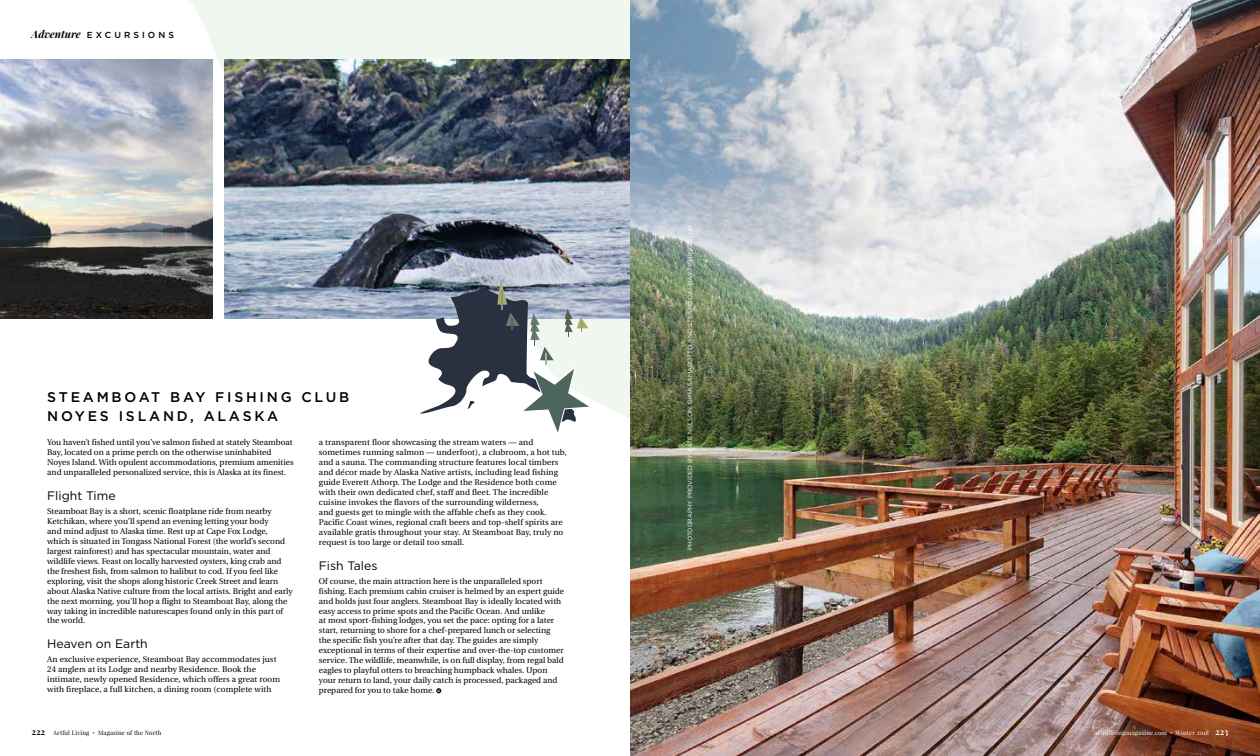
<style>
.page{position:relative;width:1260px;height:756px;background:#fff}
.page>*{position:absolute;margin:0;border:0;box-sizing:border-box;transform-origin:0 0}
.t1{font:500 14px/19.2px "Gotham";letter-spacing:.2em;color:#000}
.t2{font:12.25px "Gotham";color:#000}
.t3{font:500 8.75px "Gotham";letter-spacing:.35em;color:#000}
.t4{font:8.31px/10px "Utopia";color:#000}
.t5{font:6.12px "Gotham";color:#fff}
.t6{font:6.12px "Playfair Display";letter-spacing:.02em;color:#fff}
.t7{font:6.12px "Playfair Display";letter-spacing:.02em;color:#000}
.s1{font-family:"Playfair Display";font-weight:700;font-style:italic;font-size:10.5px}
.s2{font-weight:700;font-size:8.75px}
.s3{font-size:4.38px}
</style>
<div class="page">
<svg style="left:188px;top:0;width:442px;height:418px;fill:#eff7f0"></svg>
<img style="left:630px;top:0;width:630px;height:756px">
<svg style="left:436px;top:688px;width:5px;height:5px"></svg>
<img style="left:225px;top:59px;width:405px;height:260px">
<img style="left:0;top:59px;width:212px;height:260px">
<svg style="left:420px;top:278px;width:172px;height:155px"></svg>
<p class="t3" style="left:32px;top:30px;width:144px"><span class="s1">Adventure</span> EXCURSIONS</p>
<h1 class="t1" style="left:47px;top:387px;width:304px">STEAMBOAT BAY FISHING CLUB<br>NOYES ISLAND, ALASKA</h1>
<p class="t4" style="left:47px;top:438px;width:248px">You haven’t fished until you’ve salmon fished at stately Steamboat Bay, located on a prime perch on the otherwise uninhabited Noyes Island. With opulent accommodations, premium amenities and unparalleled personalized service, this is Alaska at its finest.</p>
<h2 class="t2" style="left:47px;top:489px;width:70px">Flight Time</h2>
<p class="t4" style="left:47px;top:506px;width:247px">Steamboat Bay is a short, scenic floatplane ride from nearby Ketchikan, where you’ll spend an evening letting your body<br>and mind adjust to Alaska time. Rest up at Cape Fox Lodge, which is situated in Tongass National Forest (the world’s second largest rainforest) and has spectacular mountain, water and wildlife views. Feast on locally harvested oysters, king crab and the freshest fish, from salmon to halibut to cod. If you feel like exploring, visit the shops along historic Creek Street and learn about Alaska Native culture from the local artists. Bright and early the next morning, you’ll hop a flight to Steamboat Bay, along the way taking in incredible naturescapes found only in this part of the world.</p>
<h2 class="t2" style="left:47px;top:637px;width:102px">Heaven on Earth</h2>
<p class="t4" style="left:47px;top:654px;width:234px">An exclusive experience, Steamboat Bay accommodates just 24 anglers at its Lodge and nearby Residence. Book the intimate, newly opened Residence, which offers a great room with fireplace, a full kitchen, a dining room (complete with</p>
<p class="t7" style="left:31px;top:729px;width:131px"><span class="s2">222</span> Artful Living <span class="s3">•</span> Magazine of the North</p>
<p class="t4" style="left:319px;top:438px;width:249px">a transparent floor showcasing the stream waters — and sometimes running salmon — underfoot), a clubroom, a hot tub, and a sauna. The commanding structure features local timbers and décor made by Alaska Native artists, including lead fishing guide Everett Athorp. The Lodge and the Residence both come with their own dedicated chef, staff and fleet. The incredible cuisine invokes the flavors of the surrounding wilderness,<br>and guests get to mingle with the affable chefs as they cook.<br>Pacific Coast wines, regional craft beers and top-shelf spirits are available gratis throughout your stay. At Steamboat Bay, truly no request is too large or detail too small.</p>
<h2 class="t2" style="left:319px;top:559px;width:60px">Fish Tales</h2>
<p class="t4" style="left:319px;top:576px;width:247px">Of course, the main attraction here is the unparalleled sport fishing. Each premium cabin cruiser is helmed by an expert guide and holds just four anglers. Steamboat Bay is ideally located with easy access to prime spots and the Pacific Ocean. And unlike<br>at most sport-fishing lodges, you set the pace: opting for a later start, returning to shore for a chef-prepared lunch or selecting the specific fish you’re after that day. The guides are simply exceptional in terms of their expertise and over-the-top customer service. The wildlife, meanwhile, is on full display, from regal bald eagles to playful otters to breaching humpback whales. Upon your return to land, your daily catch is processed, packaged and prepared for you to take home.</p>
<p class="t5" style="left:687px;top:550px;width:326px;rotate:-90deg">PHOTOGRAPHY PROVIDED BY KATE NELSON, GINA SAMAROTTO AND STEAMBOAT BAY FISHING CLUB</p>
<p class="t6" style="left:1094px;top:729px;width:136px">artfullivingmagazine.com <span class="s3">•</span> Winter 2018 <span class="s2">223</span></p>
</div>
